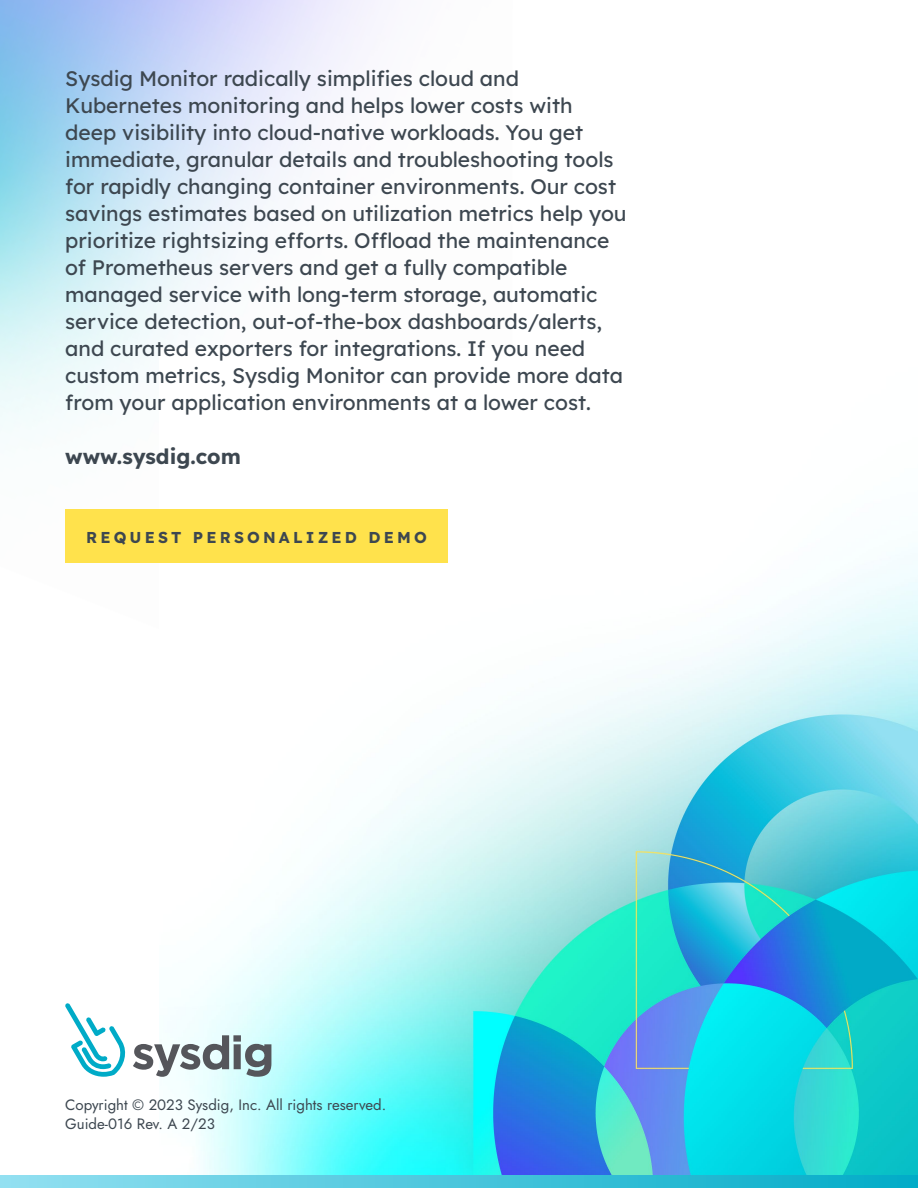
<style>
.page{position:relative;width:918px;height:1188px;background:#fff}
.page>*{position:absolute;margin:0;border:0;box-sizing:border-box;transform-origin:0 0}
.t1{font:21px/27px "Lexend Deca";color:#3d4750}
.t2{font:700 21px "Lexend Deca";color:#3d4750}
.t3{font:700 15.75px "Lexend Deca";letter-spacing:.2em;color:#3d4750}
.t4{font:15px/19.5px "Jost";color:#3d4750}
</style>
<div class="page">
<img style="left:176px;top:553px;width:742px;height:622px">
<svg style="left:65px;top:1003px;width:206px;height:74px"></svg>
<div style="left:65px;top:509px;width:383px;height:54px;background:#ffe24c"></div>
<svg style="left:0;top:1175px;width:918px;height:13px"></svg>
<p class="t1" style="left:65px;top:64px;width:563px">Sysdig Monitor radically simplifies cloud and Kubernetes monitoring and helps lower costs with deep visibility into cloud-native workloads. You get immediate, granular details and troubleshooting tools for rapidly changing container environments. Our cost savings estimates based on utilization metrics help you prioritize rightsizing efforts. Offload the maintenance of Prometheus servers and get a fully compatible managed service with long-term storage, automatic service detection, out-of-the-box dashboards/alerts, and curated exporters for integrations. If you need custom metrics, Sysdig Monitor can provide more data from your application environments at a lower cost.</p>
<p class="t2" style="left:65px;top:442px;width:177px">www.sysdig.com</p>
<p class="t3" style="left:86px;top:526px;width:342px">REQUEST PERSONALIZED DEMO</p>
<p class="t4" style="left:65px;top:1095px;width:322px">Copyright ©️ 2023 Sysdig, Inc. All rights reserved.<br>Guide-016 Rev. A 2/23</p>
</div>
